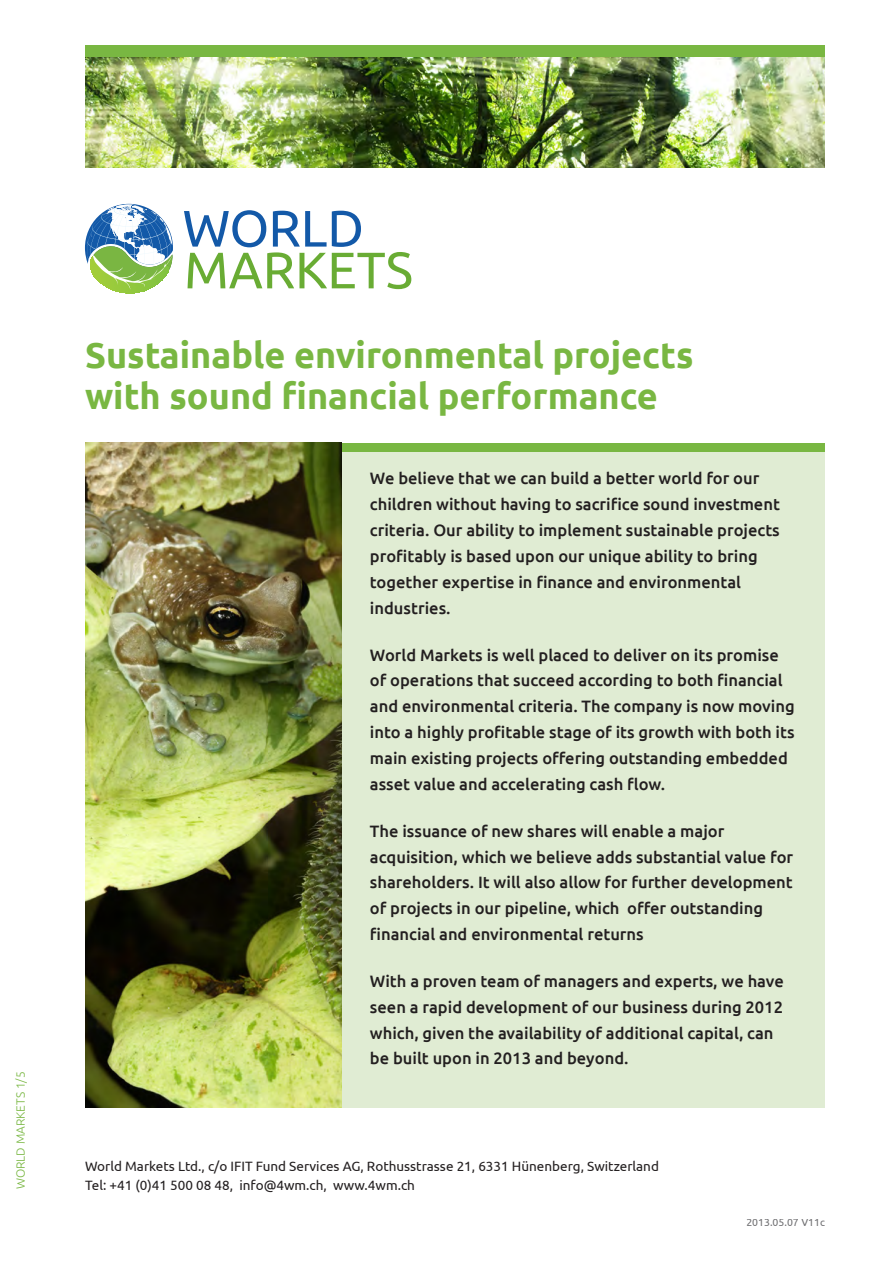
<style>
.page{position:relative;width:893px;height:1263px;background:#fff}
.page>*{position:absolute;margin:0;border:0;box-sizing:border-box;transform-origin:0 0}
.t1{font:700 36px/40.5px "Ubuntu";color:#79b742}
.t2{font:500 16.5px/25.8px "Ubuntu";color:#231f20}
.t3{font:13.5px/18.8px "Ubuntu";color:#231f20}
.t4{font:300 12px "Ubuntu";color:#79b742}
.t5{font:10.5px "Ubuntu";color:#5c5c5f}
</style>
<div class="page">
<div style="left:85px;top:45px;width:740px;height:12px;background:#79b742"></div>
<div style="left:302px;top:451px;width:523px;height:657px;background:#e0ecd3"></div>
<div style="left:302px;top:443px;width:523px;height:8px;background:#79b742"></div>
<img style="left:85px;top:443px;width:257px;height:665px">
<svg style="left:184px;top:210px;width:227px;height:79px"></svg>
<svg style="left:84px;top:204px;width:89px;height:90px"></svg>
<img style="left:85px;top:57px;width:740px;height:110px">
<p class="t4" style="left:13px;top:1189px;width:119px;rotate:-90deg">WORLD MARKETS 1/5</p>
<p class="t1" style="left:85px;top:335px;width:610px">Sustainable environmental projects with sound financial performance</p>
<p class="t2" style="left:370px;top:465px;width:411px">We believe that we can build a better world for our children without having to sacrifice sound investment criteria. Our ability to implement sustainable projects profitably is based upon our unique ability to bring together expertise in finance and environmental industries.</p>
<p class="t2" style="left:370px;top:641px;width:426px">World Markets is well placed to deliver on its promise of operations that succeed according to both financial and environmental criteria. The company is now moving into a highly profitable stage of its growth with both its main existing projects offering outstanding embedded asset value and accelerating cash flow.</p>
<p class="t2" style="left:370px;top:817px;width:425px">The issuance of new shares will enable a major acquisition, which we believe adds substantial value for shareholders. It will also allow for further development of projects in our pipeline, which offer outstanding financial and environmental returns</p>
<p class="t2" style="left:370px;top:968px;width:415px">With a proven team of managers and experts, we have seen a rapid development of our business during 2012 which, given the availability of additional capital, can be built upon in 2013 and beyond.</p>
<p class="t3" style="left:85px;top:1157px;width:575px">World Markets Ltd., c/o IFIT Fund Services AG, Rothusstrasse 21, 6331 Hünenberg, Switzerland<br>Tel: +41 (0)41 500 08 48, info@4wm.ch, www.4wm.ch</p>
<p class="t5" style="left:746px;top:1216px;width:80px">2013.05.07 V11c</p>
</div>
